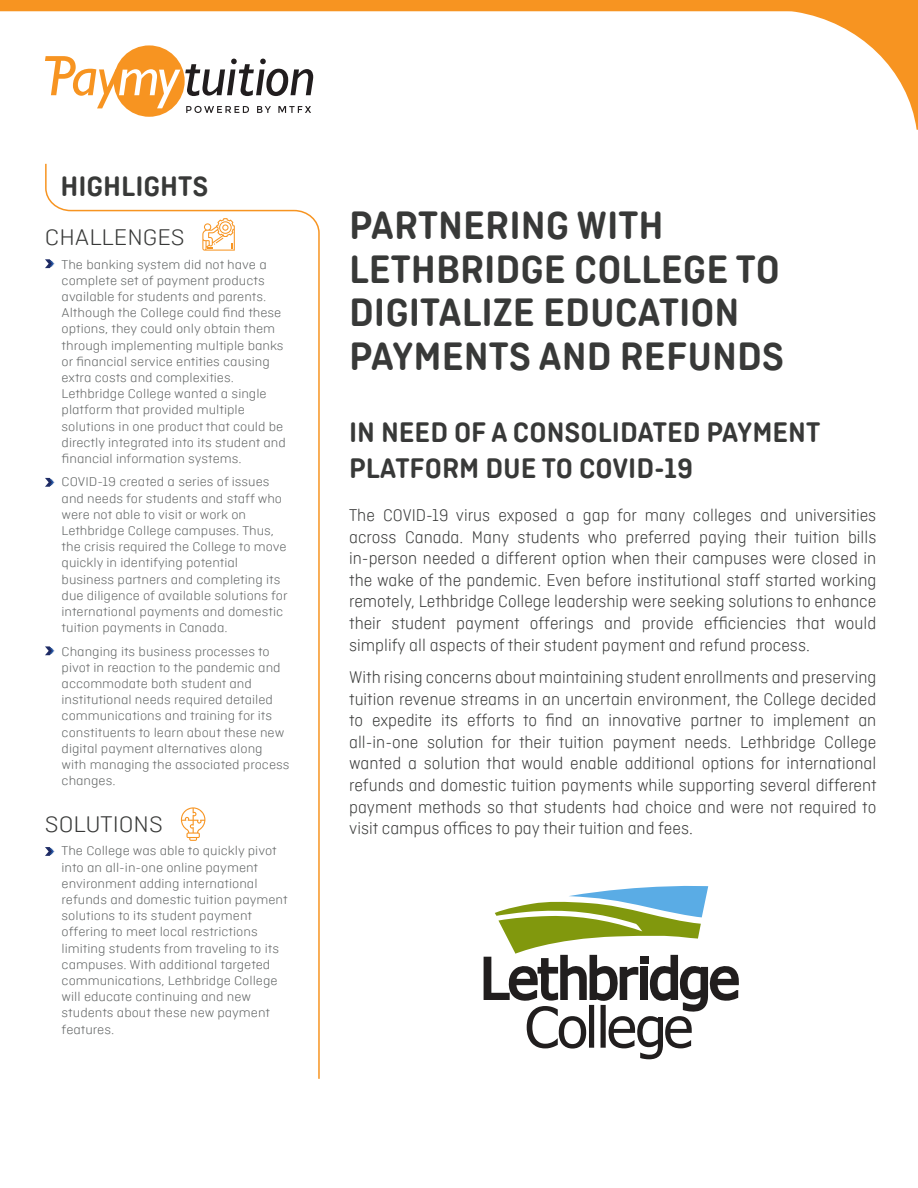
<style>
.page{position:relative;width:918px;height:1188px;background:#fff}
.page>*{position:absolute;margin:0;border:0;box-sizing:border-box;transform-origin:0 0}
.t1{font:42px/43.5px "Ciutadella Rounded Regular 2";color:#383938}
.t2{font:30px/36px "Ciutadella Rounded Regular 2";color:#383938}
.t3{font:24px "Ciutadella Rounded Regular 5";color:#383938;scale:1.11 1}
.t4{font:18px/21.6px "Ciutadella Rounded Regular 5";color:#383938;text-align:justify}
.t5{font:13.5px/16.2px "Ciutadella Rounded Regular 5";color:#626565;scale:1.11 1}
</style>
<div class="page">
<svg style="left:0;top:0;width:918px;height:130px"></svg>
<svg style="left:45px;top:163px;width:275px;height:916px"></svg>
<svg style="left:484px;top:885px;width:255px;height:174px"></svg>
<h2 class="t2" style="left:60px;top:168px;width:149px">HIGHLIGHTS</h2>
<h3 class="t3" style="left:45px;top:225px;width:127px">CHALLENGES</h3>
<p class="t5" style="left:62px;top:256px;width:203px">The banking system did not have a complete set of payment products available for students and parents.<br>Although the College could find these options, they could only obtain them through implementing multiple banks or financial service entities causing extra costs and complexities.<br>Lethbridge College wanted a single platform that provided multiple solutions in one product that could be directly integrated into its student and financial information systems.</p>
<p class="t5" style="left:62px;top:474px;width:205px">COVID-19 created a series of issues and needs for students and staff who were not able to visit or work on Lethbridge College campuses. Thus, the crisis required the College to move quickly in identifying potential business partners and completing its due diligence of available solutions for international payments and domestic tuition payments in Canada.</p>
<p class="t5" style="left:62px;top:643px;width:207px">Changing its business processes to pivot in reaction to the pandemic and accommodate both student and institutional needs required detailed communications and training for its constituents to learn about these new digital payment alternatives along with managing the associated process changes.</p>
<h3 class="t3" style="left:45px;top:811px;width:108px">SOLUTIONS</h3>
<p class="t5" style="left:62px;top:843px;width:205px">The College was able to quickly pivot into an all-in-one online payment environment adding international refunds and domestic tuition payment solutions to its student payment offering to meet local restrictions limiting students from traveling to its campuses. With additional targeted communications, Lethbridge College will educate continuing and new students about these new payment features.</p>
<h1 class="t1" style="left:349px;top:204px;width:437px">PARTNERING WITH<br>LETHBRIDGE COLLEGE TO<br>DIGITALIZE EDUCATION<br>PAYMENTS AND REFUNDS</h1>
<h2 class="t2" style="left:349px;top:414px;width:473px">IN NEED OF A CONSOLIDATED PAYMENT<br>PLATFORM DUE TO COVID-19</h2>
<p class="t4" style="left:349px;top:504px;width:529px">The COVID-19 virus exposed a gap for many colleges and universities across Canada. Many students who preferred paying their tuition bills in-person needed a different option when their campuses were closed in the wake of the pandemic. Even before institutional staff started working remotely, Lethbridge College leadership were seeking solutions to enhance their student payment offerings and provide efficiencies that would simplify all aspects of their student payment and refund process.</p>
<p class="t4" style="left:349px;top:666px;width:529px">With rising concerns about maintaining student enrollments and preserving tuition revenue streams in an uncertain environment, the College decided to expedite its efforts to find an innovative partner to implement an all-in-one solution for their tuition payment needs. Lethbridge College wanted a solution that would enable additional options for international refunds and domestic tuition payments while supporting several different payment methods so that students had choice and were not required to visit campus offices to pay their tuition and fees.</p>
</div>
